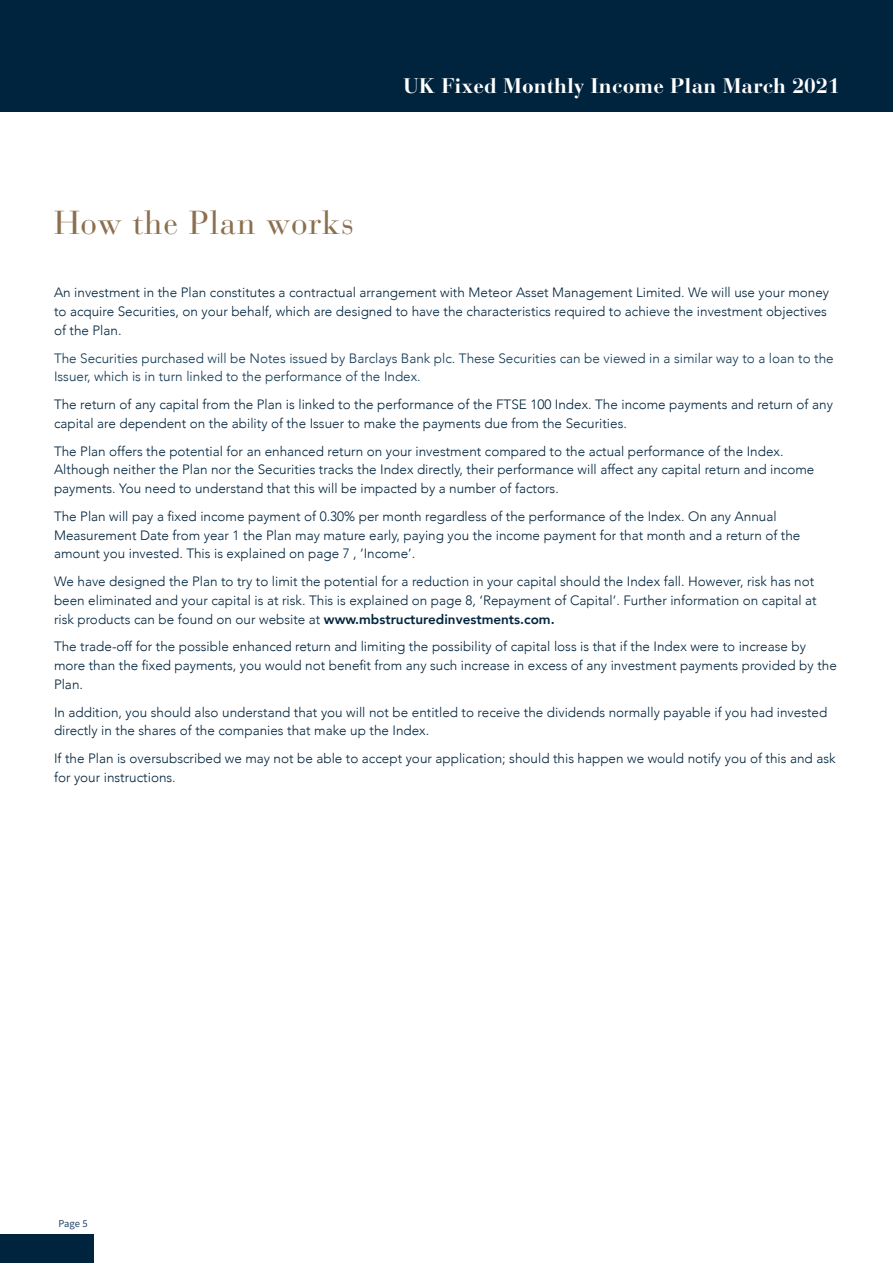
<style>
.page{position:relative;width:893px;height:1263px;background:#fff}
.page>*{position:absolute;margin:0;border:0;box-sizing:border-box;transform-origin:0 0}
.Heading{font:33px "Bauer Bodoni Std";letter-spacing:.025em;color:#8b6f4e}
.t1{font:700 21px "Bauer Bodoni Std";letter-spacing:.01em;color:#fff}
.Body_Text{font:300 13.5px/18.8px "Avenir";color:#00243e}
.Body_Text-2{font:300 13.5px/18.8px "Avenir";color:#0e3752}
.t2{font:10.5px "Source Sans Pro";color:#1e4164}
.s1{font-weight:800}
</style>
<div class="page">
<div style="left:0;top:0;width:893px;height:112px;background:#00243e"></div>
<div style="left:0;top:1234px;width:94px;height:29px;background:#00243e"></div>
<p class="Heading" style="left:54px;top:203px;width:302px">How the Plan works</p>
<h2 class="t1" style="left:404px;top:73px;width:438px">UK Fixed Monthly Income Plan March 2021</h2>
<p class="Body_Text" style="left:54px;top:283px;width:777px">An investment in the Plan constitutes a contractual arrangement with Meteor Asset Management Limited. We will use your money to acquire Securities, on your behalf, which are designed to have the characteristics required to achieve the investment objectives of the Plan.</p>
<p class="Body_Text-2" style="left:54px;top:348px;width:781px">The Securities purchased will be Notes issued by Barclays Bank plc. These Securities can be viewed in a similar way to a loan to the<br>Issuer, which is in turn linked to the performance of the Index.</p>
<p class="Body_Text" style="left:54px;top:395px;width:780px">The return of any capital from the Plan is linked to the performance of the FTSE 100 Index. The income payments and return of any capital are dependent on the ability of the Issuer to make the payments due from the Securities.</p>
<p class="Body_Text" style="left:54px;top:441px;width:762px">The Plan offers the potential for an enhanced return on your investment compared to the actual performance of the Index.<br>Although neither the Plan nor the Securities tracks the Index directly, their performance will affect any capital return and income payments. You need to understand that this will be impacted by a number of factors.</p>
<p class="Body_Text" style="left:54px;top:507px;width:748px">The Plan will pay a fixed income payment of 0.30% per month regardless of the performance of the Index. On any Annual<br>Measurement Date from year 1 the Plan may mature early, paying you the income payment for that month and a return of the amount you invested. This is explained on page 7 , ‘Income’.</p>
<p class="Body_Text" style="left:54px;top:572px;width:764px">We have designed the Plan to try to limit the potential for a reduction in your capital should the Index fall. However, risk has not been eliminated and your capital is at risk. This is explained on page 8, ‘Repayment of Capital’. Further information on capital at risk products can be found on our website at <span class="s1">www.mbstructuredinvestments.com.</span></p>
<p class="Body_Text" style="left:54px;top:637px;width:784px">The trade-off for the possible enhanced return and limiting the possibility of capital loss is that if the Index were to increase by more than the fixed payments, you would not benefit from any such increase in excess of any investment payments provided by the<br>Plan.</p>
<p class="Body_Text" style="left:54px;top:702px;width:775px">In addition, you should also understand that you will not be entitled to receive the dividends normally payable if you had invested directly in the shares of the companies that make up the Index.</p>
<p class="Body_Text" style="left:54px;top:749px;width:783px">If the Plan is oversubscribed we may not be able to accept your application; should this happen we would notify you of this and ask for your instructions.</p>
<p class="t2" style="left:59px;top:1217px;width:30px">Page 5</p>
</div>
